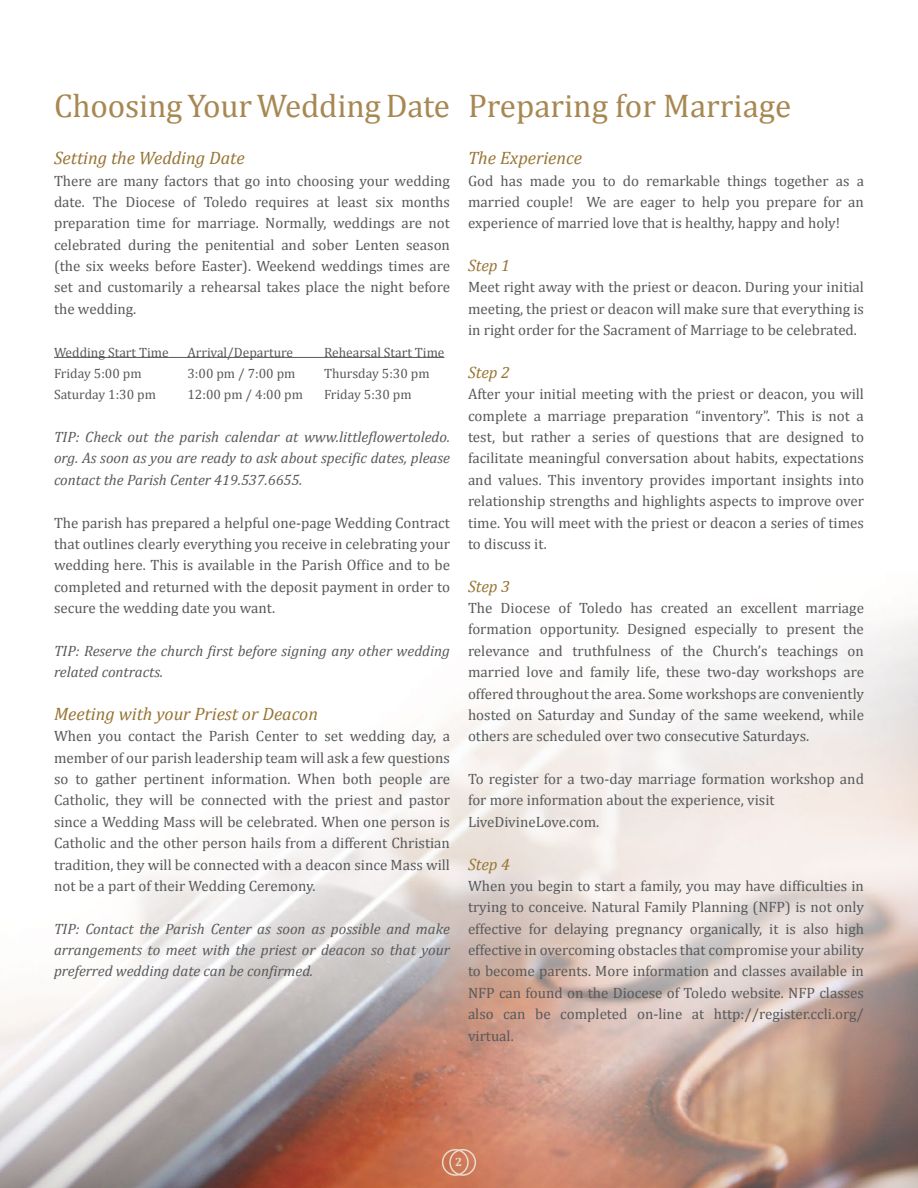
<style>
.page{position:relative;width:918px;height:1188px;background:#fff}
.page>*{position:absolute;margin:0;border:0;box-sizing:border-box;transform-origin:0 0}
.t1{font:33px "Cambria";letter-spacing:-.005em;color:#a78852}
.t2{font:italic 18px "Cambria";color:#977433}
.t3{font:italic 16.5px "Cambria";letter-spacing:-.005em;color:#977433}
.t4{font:15px/21.3px "Cambria";color:#58595b;text-align:justify}
.t5{font:italic 15px/21.3px "Cambria";color:#58595b;text-align:justify}
.t6{font:13.5px "Cambria";color:#58595b}
.t7{font:700 12px "Cambria";color:#e6ddcf}
</style>
<div class="page">
<img style="left:0;top:356px;width:918px;height:832px">
<hr style="left:54px;top:357px;width:391px;height:1px;background:#58595b">
<div style="left:442px;top:1149px;width:27px;height:27px;border:2px solid #e6ddcf;border-radius:50%"></div>
<div style="left:449px;top:1149px;width:27px;height:27px;border:2px solid #e6ddcf;border-radius:50%"></div>
<h1 class="t1" style="left:54px;top:86px;width:398px">Choosing Your Wedding Date</h1>
<p class="t2" style="left:54px;top:147px;width:192px">Setting the Wedding Date</p>
<p class="t4" style="left:54px;top:170px;width:398px">There are many factors that go into choosing your wedding date. The Diocese of Toledo requires at least six months preparation time for marriage. Normally, weddings are not celebrated during the penitential and sober Lenten season (the six weeks before Easter). Weekend weddings times are set and customarily a rehearsal takes place the night before the wedding.</p>
<p class="t6" style="left:54px;top:344px;width:116px">Wedding Start Time</p>
<p class="t6" style="left:188px;top:344px;width:107px">Arrival/Departure</p>
<p class="t6" style="left:324px;top:344px;width:122px">Rehearsal Start Time</p>
<p class="t6" style="left:54px;top:365px;width:89px">Friday 5:00 pm</p>
<p class="t6" style="left:188px;top:365px;width:109px">3:00 pm / 7:00 pm</p>
<p class="t6" style="left:324px;top:365px;width:107px">Thursday 5:30 pm</p>
<p class="t6" style="left:54px;top:387px;width:103px">Saturday 1:30 pm</p>
<p class="t6" style="left:188px;top:387px;width:117px">12:00 pm / 4:00 pm</p>
<p class="t6" style="left:324px;top:387px;width:89px">Friday 5:30 pm</p>
<p class="t5" style="left:54px;top:426px;width:398px">TIP: Check out the parish calendar at www.littleflowertoledo. org. As soon as you are ready to ask about specific dates, please contact the Parish Center 419.537.6655.</p>
<p class="t4" style="left:54px;top:512px;width:398px">The parish has prepared a helpful one-page Wedding Contract that outlines clearly everything you receive in celebrating your wedding here. This is available in the Parish Office and to be completed and returned with the deposit payment in order to secure the wedding date you want.</p>
<p class="t5" style="left:54px;top:640px;width:397px">TIP: Reserve the church first before signing any other wedding related contracts.</p>
<p class="t2" style="left:54px;top:703px;width:266px">Meeting with your Priest or Deacon</p>
<p class="t4" style="left:54px;top:726px;width:398px">When you contact the Parish Center to set wedding day, a member of our parish leadership team will ask a few questions so to gather pertinent information. When both people are Catholic, they will be connected with the priest and pastor since a Wedding Mass will be celebrated. When one person is Catholic and the other person hails from a different Christian tradition, they will be connected with a deacon since Mass will not be a part of their Wedding Ceremony.</p>
<p class="t5" style="left:54px;top:918px;width:397px">TIP: Contact the Parish Center as soon as possible and make arrangements to meet with the priest or deacon so that your preferred wedding date can be confirmed.</p>
<h1 class="t1" style="left:468px;top:86px;width:325px">Preparing for Marriage</h1>
<p class="t2" style="left:468px;top:147px;width:115px">The Experience</p>
<p class="t4" style="left:468px;top:170px;width:398px">God has made you to do remarkable things together as a married couple! We are eager to help you prepare for an experience of married love that is healthy, happy and holy!</p>
<p class="t3" style="left:468px;top:255px;width:43px">Step 1</p>
<p class="t4" style="left:468px;top:277px;width:398px">Meet right away with the priest or deacon. During your initial meeting, the priest or deacon will make sure that everything is in right order for the Sacrament of Marriage to be celebrated.</p>
<p class="t3" style="left:468px;top:362px;width:43px">Step 2</p>
<p class="t4" style="left:468px;top:384px;width:398px">After your initial meeting with the priest or deacon, you will complete a marriage preparation “inventory”. This is not a test, but rather a series of questions that are designed to facilitate meaningful conversation about habits, expectations and values. This inventory provides important insights into relationship strengths and highlights aspects to improve over time. You will meet with the priest or deacon a series of times to discuss it.</p>
<p class="t3" style="left:468px;top:576px;width:43px">Step 3</p>
<p class="t4" style="left:468px;top:597px;width:398px">The Diocese of Toledo has created an excellent marriage formation opportunity. Designed especially to present the relevance and truthfulness of the Church’s teachings on married love and family life, these two-day workshops are offered throughout the area. Some workshops are conveniently hosted on Saturday and Sunday of the same weekend, while others are scheduled over two consecutive Saturdays.</p>
<p class="t4" style="left:468px;top:768px;width:398px;text-align:left">To register for a two-day marriage formation workshop and for more information about the experience, visit<br>LiveDivineLove.com.</p>
<p class="t3" style="left:468px;top:854px;width:43px">Step 4</p>
<p class="t4" style="left:468px;top:875px;width:398px">When you begin to start a family, you may have difficulties in trying to conceive. Natural Family Planning (NFP) is not only effective for delaying pregnancy organically, it is also high effective in overcoming obstacles that compromise your ability to become parents. More information and classes available in NFP can found on the Diocese of Toledo website. NFP classes also can be completed on-line at http://register.ccli.org/ virtual.</p>
<p class="t7" style="left:455px;top:1155px;width:9px">2</p>
</div>
